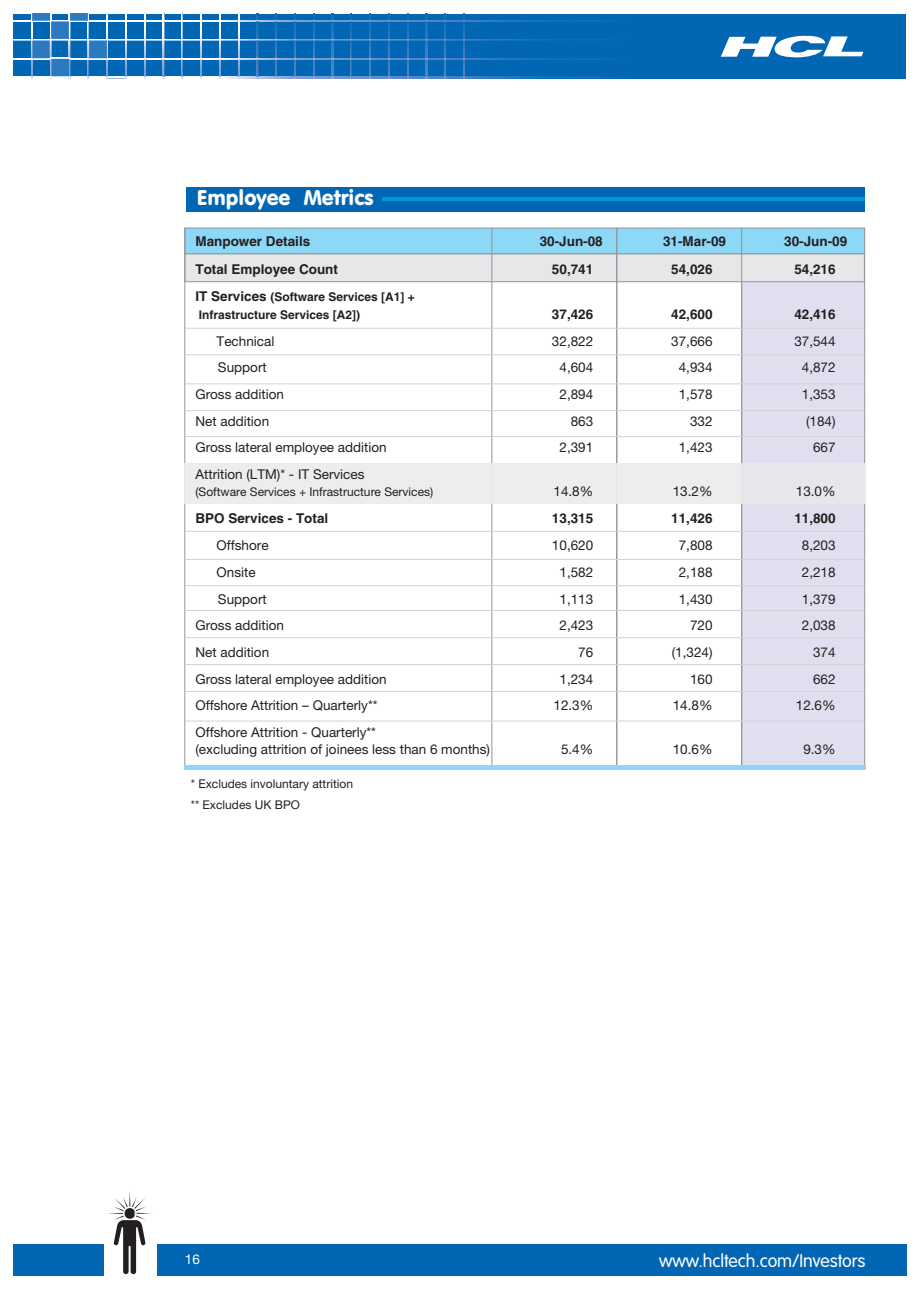
<style>
.page{position:relative;width:920px;height:1290px;background:#fff}
.page>*{position:absolute;margin:0;border:0;box-sizing:border-box;transform-origin:0 0}
.t1{font:21px "VAG Rounded BT";color:#fff}
.t2{font:18px "VAG Rounded Lt";color:#fff}
.t3{font:13.5px/17.2px "Helvetica Neue";color:#231f20}
.t4{font:700 13.5px/27.3px "Helvetica";color:#231f20}
.t5{font:13.5px "Helvetica Neue";color:#fff}
.t6{font:12px "Helvetica Neue";color:#231f20}
.t7{font:700 12px "Helvetica";color:#231f20}
.s1{font-size:12px}
</style>
<div class="page">
<div style="left:742px;top:282px;width:121px;height:482px;background:#e0dfef"></div>
<div style="left:187px;top:230px;width:676px;height:24px;background:#8dd7f7"></div>
<div style="left:185px;top:254px;width:679px;height:28px;background:#e6e7e9;border:1px solid #939598"></div>
<svg style="left:492px;top:230px;width:125px;height:534px"></svg>
<svg style="left:617px;top:230px;width:125px;height:534px"></svg>
<div style="left:187px;top:187px;width:678px;height:24px;background:#0166b3"></div>
<div style="left:185px;top:463px;width:679px;height:41px;background:#ededee"></div>
<div style="left:185px;top:765px;width:681px;height:5px;background:#8dd7f7"></div>
<div style="left:14px;top:14px;width:892px;height:65px;background:#0166b3"></div>
<img style="left:14px;top:21px;width:597px;height:1px">
<img style="left:14px;top:39px;width:597px;height:2px">
<img style="left:14px;top:58px;width:597px;height:1px">
<img style="left:14px;top:77px;width:597px;height:1px">
<img style="left:238px;top:14px;width:1px;height:65px">
<img style="left:219px;top:14px;width:1px;height:65px">
<img style="left:200px;top:14px;width:2px;height:65px">
<img style="left:182px;top:14px;width:1px;height:65px">
<img style="left:163px;top:14px;width:1px;height:65px">
<img style="left:144px;top:14px;width:1px;height:65px">
<img style="left:125px;top:14px;width:1px;height:63px">
<img style="left:106px;top:14px;width:2px;height:63px">
<img style="left:88px;top:14px;width:1px;height:65px">
<img style="left:69px;top:40px;width:1px;height:39px">
<img style="left:50px;top:21px;width:1px;height:58px">
<img style="left:31px;top:14px;width:2px;height:65px">
<img style="left:463px;top:14px;width:2px;height:65px">
<img style="left:445px;top:14px;width:1px;height:65px">
<img style="left:426px;top:14px;width:1px;height:65px">
<img style="left:407px;top:14px;width:1px;height:65px">
<img style="left:388px;top:14px;width:2px;height:65px">
<img style="left:370px;top:14px;width:1px;height:65px">
<img style="left:351px;top:19px;width:1px;height:60px">
<img style="left:332px;top:14px;width:1px;height:65px">
<img style="left:313px;top:14px;width:1px;height:65px">
<img style="left:294px;top:14px;width:2px;height:65px">
<img style="left:276px;top:14px;width:1px;height:65px">
<img style="left:257px;top:14px;width:1px;height:65px">
<img style="left:69px;top:14px;width:19px;height:7px">
<img style="left:32px;top:14px;width:19px;height:7px">
<img style="left:106px;top:77px;width:20px;height:2px">
<img style="left:51px;top:21px;width:19px;height:19px">
<img style="left:88px;top:39px;width:19px;height:20px">
<img style="left:32px;top:39px;width:20px;height:20px">
<img style="left:50px;top:58px;width:19px;height:19px">
<svg style="left:721px;top:35px;width:142px;height:22px"></svg>
<div style="left:157px;top:1244px;width:749px;height:32px;background:#0166b3"></div>
<svg style="left:108px;top:1192px;width:43px;height:82px"></svg>
<div style="left:14px;top:1244px;width:90px;height:32px;background:#0166b3"></div>
<hr style="left:382px;top:197px;width:483px;height:4px;background:#0095d9">
<hr style="left:185px;top:328px;width:679px;height:1px;background:#d1d2d4">
<hr style="left:185px;top:355px;width:679px;height:1px;background:#d1d2d4">
<hr style="left:185px;top:384px;width:679px;height:1px;background:#d1d2d4">
<hr style="left:185px;top:410px;width:679px;height:1px;background:#d1d2d4">
<hr style="left:185px;top:436px;width:679px;height:1px;background:#d1d2d4">
<hr style="left:185px;top:531px;width:679px;height:1px;background:#d1d2d4">
<hr style="left:185px;top:559px;width:679px;height:1px;background:#d1d2d4">
<hr style="left:185px;top:585px;width:679px;height:1px;background:#d1d2d4">
<hr style="left:185px;top:610px;width:679px;height:1px;background:#d1d2d4">
<hr style="left:185px;top:637px;width:679px;height:1px;background:#d1d2d4">
<hr style="left:185px;top:691px;width:679px;height:1px;background:#d1d2d4">
<hr style="left:185px;top:721px;width:679px;height:1px;background:#d1d2d4">
<hr style="left:185px;top:664px;width:679px;height:1px;background:#d1d2d4">
<h1 class="t1" style="left:197px;top:189px;width:178px">Employee Metrics</h1>
<p class="t4" style="left:195px;top:229px;width:144px">Manpower Details<br>Total Employee Count</p>
<p class="t4" style="left:540px;top:229px;width:65px">30-Jun-08</p>
<p class="t4" style="left:663px;top:229px;width:65px">31-Mar-09</p>
<p class="t4" style="left:784px;top:229px;width:65px">30-Jun-09</p>
<p class="t4" style="left:552px;top:256px;width:43px">50,741</p>
<p class="t4" style="left:671px;top:256px;width:43px">54,026</p>
<p class="t4" style="left:794px;top:256px;width:43px">54,216</p>
<p class="t4" style="left:195px;top:284px;width:81px">IT Services <span class="s1">(</span></p>
<p class="t7" style="left:199px;top:309px;width:163px">Infrastructure Services [A2])</p>
<p class="t4" style="left:552px;top:301px;width:43px">37,426</p>
<p class="t4" style="left:671px;top:301px;width:43px">42,600</p>
<p class="t4" style="left:794px;top:301px;width:43px">42,416</p>
<p class="t3" style="left:217px;top:333px;width:59px">Technical</p>
<p class="t3" style="left:552px;top:333px;width:43px">32,822</p>
<p class="t3" style="left:671px;top:333px;width:43px">37,666</p>
<p class="t3" style="left:794px;top:333px;width:43px">37,544</p>
<p class="t3" style="left:218px;top:360px;width:50px">Support</p>
<p class="t3" style="left:559px;top:360px;width:35px">4,604</p>
<p class="t3" style="left:679px;top:360px;width:35px">4,934</p>
<p class="t3" style="left:802px;top:360px;width:35px">4,872</p>
<p class="t3" style="left:195px;top:386px;width:90px">Gross addition</p>
<p class="t3" style="left:559px;top:386px;width:35px">2,894</p>
<p class="t3" style="left:679px;top:386px;width:35px">1,578</p>
<p class="t3" style="left:802px;top:386px;width:35px">1,353</p>
<p class="t3" style="left:195px;top:413px;width:75px">Net addition</p>
<p class="t3" style="left:571px;top:413px;width:24px">863</p>
<p class="t3" style="left:690px;top:413px;width:24px">332</p>
<p class="t3" style="left:806px;top:413px;width:31px">(184)</p>
<p class="t3" style="left:195px;top:440px;width:193px">Gross lateral employee addition</p>
<p class="t3" style="left:559px;top:440px;width:35px">2,391</p>
<p class="t3" style="left:679px;top:440px;width:35px">1,423</p>
<p class="t3" style="left:813px;top:440px;width:24px">667</p>
<p class="t3" style="left:195px;top:466px;width:171px">Attrition (LTM)* - IT Services</p>
<p class="t6" style="left:195px;top:487px;width:239px">(Software Services + Infrastructure Services)</p>
<p class="t3" style="left:553px;top:484px;width:41px">14.8%</p>
<p class="t3" style="left:673px;top:484px;width:41px">13.2%</p>
<p class="t3" style="left:796px;top:484px;width:41px">13.0%</p>
<p class="t4" style="left:195px;top:506px;width:134px">BPO Services - Total</p>
<p class="t4" style="left:552px;top:506px;width:43px">13,315</p>
<p class="t4" style="left:671px;top:506px;width:43px">11,426</p>
<p class="t4" style="left:794px;top:506px;width:43px">11,800</p>
<p class="t3" style="left:217px;top:538px;width:54px">Offshore</p>
<p class="t3" style="left:552px;top:538px;width:43px">10,620</p>
<p class="t3" style="left:679px;top:538px;width:35px">7,808</p>
<p class="t3" style="left:802px;top:538px;width:35px">8,203</p>
<p class="t3" style="left:217px;top:564px;width:41px">Onsite</p>
<p class="t3" style="left:559px;top:564px;width:35px">1,582</p>
<p class="t3" style="left:679px;top:564px;width:35px">2,188</p>
<p class="t3" style="left:802px;top:564px;width:35px">2,218</p>
<p class="t3" style="left:218px;top:591px;width:50px">Support</p>
<p class="t3" style="left:559px;top:591px;width:35px">1,113</p>
<p class="t3" style="left:679px;top:591px;width:35px">1,430</p>
<p class="t3" style="left:802px;top:591px;width:35px">1,379</p>
<p class="t3" style="left:195px;top:618px;width:90px">Gross addition</p>
<p class="t3" style="left:559px;top:618px;width:35px">2,423</p>
<p class="t3" style="left:690px;top:618px;width:24px">720</p>
<p class="t3" style="left:802px;top:618px;width:35px">2,038</p>
<p class="t3" style="left:195px;top:644px;width:75px">Net addition</p>
<p class="t3" style="left:578px;top:644px;width:17px">76</p>
<p class="t3" style="left:672px;top:644px;width:42px">(1,324)</p>
<p class="t3" style="left:813px;top:644px;width:24px">374</p>
<p class="t3" style="left:195px;top:671px;width:193px">Gross lateral employee addition</p>
<p class="t3" style="left:559px;top:671px;width:35px">1,234</p>
<p class="t3" style="left:690px;top:671px;width:24px">160</p>
<p class="t3" style="left:813px;top:671px;width:24px">662</p>
<p class="t3" style="left:195px;top:698px;width:184px">Offshore Attrition – Quarterly**</p>
<p class="t3" style="left:553px;top:698px;width:41px">12.3%</p>
<p class="t3" style="left:673px;top:698px;width:41px">14.8%</p>
<p class="t3" style="left:796px;top:698px;width:41px">12.6%</p>
<p class="t3" style="left:195px;top:724px;width:296px">Offshore Attrition - Quarterly**<br>(excluding attrition of joinees less than 6 months)</p>
<p class="t7" style="left:275px;top:292px;width:142px">Software Services [A1] +</p>
<p class="t3" style="left:561px;top:742px;width:34px">5.4%</p>
<p class="t3" style="left:673px;top:742px;width:41px">10.6%</p>
<p class="t3" style="left:803px;top:742px;width:34px">9.3%</p>
<p class="t6" style="left:191px;top:779px;width:164px">* Excludes involuntary attrition</p>
<p class="t6" style="left:191px;top:799px;width:111px">** Excludes UK BPO</p>
<p class="t5" style="left:185px;top:1253px;width:17px">16</p>
<h2 class="t2" style="left:659px;top:1253px;width:208px">www.hcltech.com/Investors</h2>
</div>
